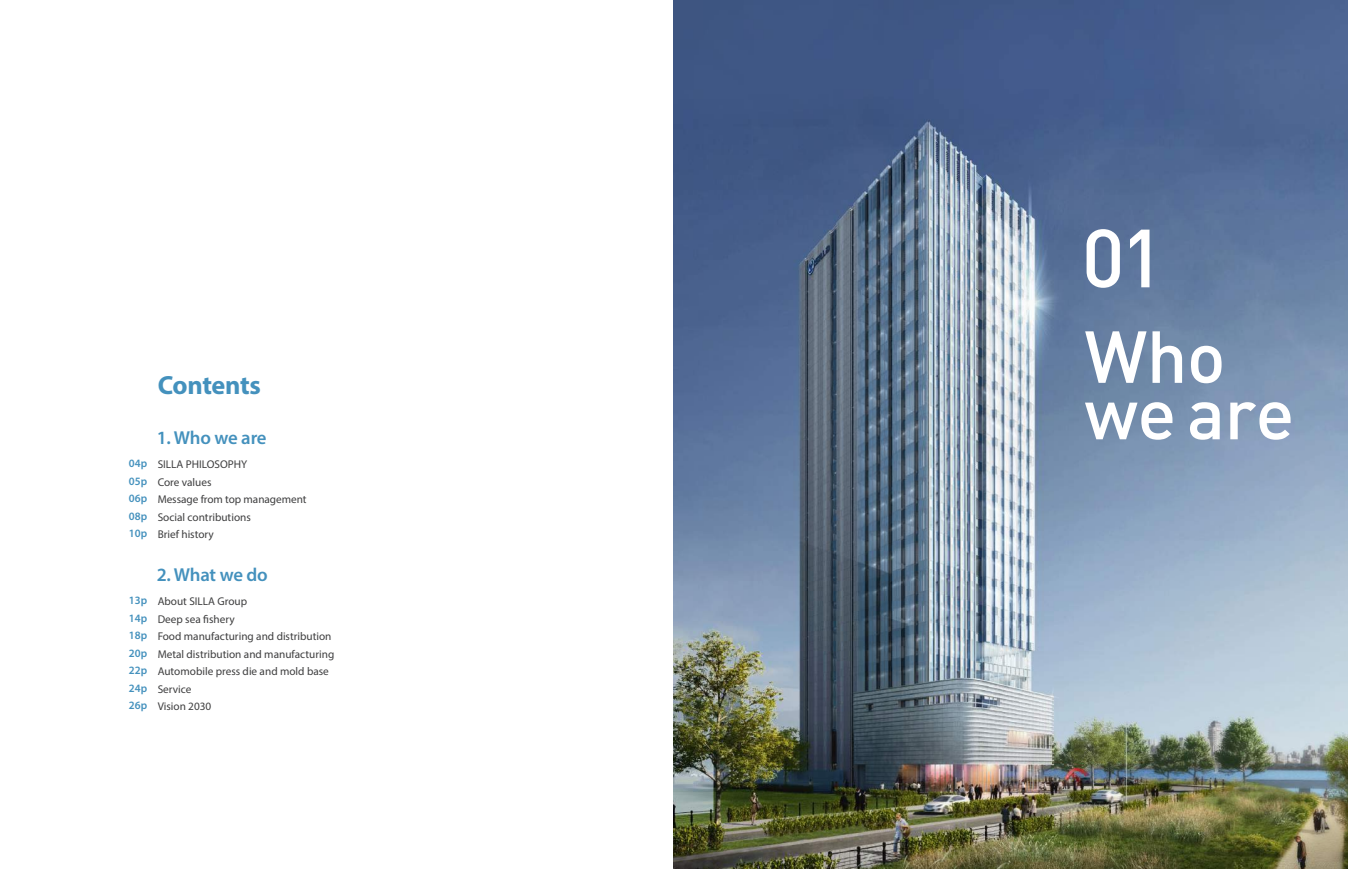
<style>
.page{position:relative;width:1348px;height:869px;background:#fff}
.page>*{position:absolute;margin:0;border:0;box-sizing:border-box;transform-origin:0 0}
.t1{font:81px "Dinmed";color:#fff}
.t2{font:72.25px/56.4px "Dinmed";letter-spacing:-.01em;color:#fff}
.t3{font:700 26.25px "Myriad Pro";letter-spacing:-.015em;color:#4491bd}
.t4{font:600 18.75px "Myriad Pro";letter-spacing:-.015em;color:#4491bd}
.t5{font:11.25px/17.5px "Myriad Pro";color:#3e3e3f}
.t6{font:600 11.25px/17.5px "Myriad Pro";color:#4491bd;text-align:justify}
</style>
<div class="page">
<img style="left:673px;top:0;width:674px;height:868px">
<h3 class="t3" style="left:158px;top:368px;width:105px">Contents</h3>
<p class="t6" style="left:129px;top:454px;width:20px">04p 05p 06p 08p 10p</p>
<h3 class="t4" style="left:157px;top:426px;width:111px">1. Who we are</h3>
<p class="t5" style="left:158px;top:455px;width:150px">SILLA PHILOSOPHY<br>Core values<br>Message from top management<br>Social contributions<br>Brief history</p>
<p class="t6" style="left:129px;top:591px;width:20px">13p 14p 18p 20p 22p 24p 26p</p>
<h3 class="t4" style="left:157px;top:563px;width:113px">2. What we do</h3>
<p class="t5" style="left:158px;top:592px;width:178px">About SILLA Group<br>Deep sea fishery<br>Food manufacturing and distribution<br>Metal distribution and manufacturing<br>Automobile press die and mold base<br>Service<br>Vision 2030</p>
<h1 class="t1" style="left:1081px;top:206px;width:84px">01</h1>
<h2 class="t2" style="left:1084px;top:326px;width:212px">Who we are</h2>
</div>
